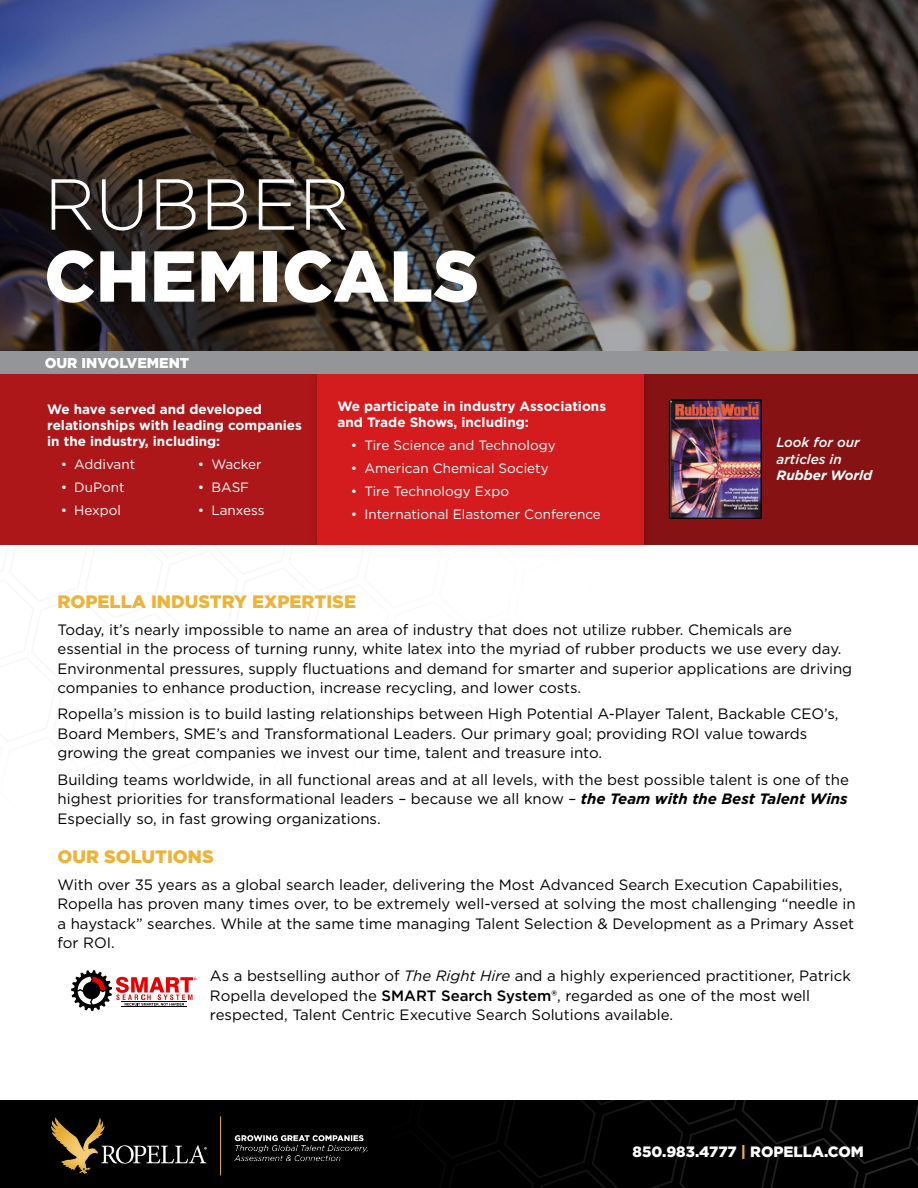
<style>
.page{position:relative;width:918px;height:1188px;background:#fff}
.page>*{position:absolute;margin:0;border:0;box-sizing:border-box;transform-origin:0 0}
.t1{font:900 72px "Gotham";letter-spacing:.005em;color:#fff}
.t2{font:300 72px "Gotham";letter-spacing:.005em;color:#fff}
.t3{font:900 18px "Gotham";color:#edb236}
.t4{font:15px/19.5px "Gotham";color:#000}
.t5{font:900 15px "Gotham";color:#fff}
.t6{font:900 14.25px "Gotham";color:#fff}
.t7{font:13.5px "Gotham";color:#fff}
.t8{font:700 13.5px/16.2px "Gotham";color:#fff}
.t9{font:italic 500 13.5px/16.2px "Gotham";color:#fff}
.t10{font:italic 700 13.5px "Gotham";color:#fff}
.s1{font-weight:700;font-style:italic}
.s2{font-style:italic}
.s3{font-weight:500}
.s4{color:#edb236}
</style>
<div class="page">
<div style="left:0;top:1101px;width:918px;height:87px;background:#000"></div>
<svg style="left:487px;top:1101px;width:431px;height:87px"></svg>
<svg style="left:71px;top:970px;width:122px;height:41px"></svg>
<img style="left:0;top:0;width:918px;height:352px">
<div style="left:0;top:374px;width:317px;height:170px;background:#ad1719"></div>
<div style="left:644px;top:374px;width:274px;height:170px;background:#871214"></div>
<img style="left:672px;top:402px;width:87px;height:114px">
<div style="left:670px;top:400px;width:91px;height:118px;border:1px solid #000"></div>
<div style="left:669px;top:400px;width:93px;height:118px;border:1px solid #000"></div>
<div style="left:309px;top:366px;width:343px;height:186px;background:#000;opacity:.15"></div>
<div style="left:317px;top:374px;width:327px;height:170px;background:#d41c1f"></div>
<img style="left:33px;top:1100px;width:362px;height:76px">
<div style="left:0;top:352px;width:918px;height:22px;background:#939598"></div>
<h1 class="t2" style="left:44px;top:159px;width:307px">RUBBER</h1>
<h1 class="t1" style="left:44px;top:227px;width:436px">CHEMICALS</h1>
<p class="t6" style="left:45px;top:353px;width:146px">OUR INVOLVEMENT</p>
<p class="t8" style="left:47px;top:401px;width:256px">We have served and developed relationships with leading companies in the industry, including:</p>
<p class="t7" style="left:61px;top:456px;width:76px">• Addivant</p>
<p class="t7" style="left:61px;top:479px;width:65px">• DuPont</p>
<p class="t7" style="left:61px;top:502px;width:62px">• Hexpol</p>
<p class="t7" style="left:198px;top:456px;width:65px">• Wacker</p>
<p class="t7" style="left:198px;top:479px;width:53px">• BASF</p>
<p class="t7" style="left:198px;top:502px;width:68px">• Lanxess</p>
<p class="t8" style="left:337px;top:398px;width:270px">We participate in industry Associations and Trade Shows, including:</p>
<p class="t7" style="left:351px;top:436px;width:206px">• Tire Science and Technology</p>
<p class="t7" style="left:351px;top:459px;width:199px">• American Chemical Society</p>
<p class="t7" style="left:351px;top:482px;width:160px">• Tire Technology Expo</p>
<p class="t7" style="left:351px;top:505px;width:251px">• International Elastomer Conference</p>
<p class="t9" style="left:777px;top:434px;width:85px">Look for our articles in</p>
<p class="t10" style="left:777px;top:466px;width:97px">Rubber World</p>
<p class="t3" style="left:58px;top:589px;width:300px">ROPELLA INDUSTRY EXPERTISE</p>
<p class="t4" style="left:58px;top:619px;width:796px">Today, it’s nearly impossible to name an area of industry that does not utilize rubber. Chemicals are essential in the process of turning runny, white latex into the myriad of rubber products we use every day.<br>Environmental pressures, supply fluctuations and demand for smarter and superior applications are driving companies to enhance production, increase recycling, and lower costs.</p>
<p class="t4" style="left:58px;top:704px;width:783px">Ropella’s mission is to build lasting relationships between High Potential A-Player Talent, Backable CEO’s,<br>Board Members, SME’s and Transformational Leaders. Our primary goal; providing ROI value towards growing the great companies we invest our time, talent and treasure into.</p>
<p class="t4" style="left:58px;top:769px;width:793px;text-align:justify">Building teams worldwide, in all functional areas and at all levels, with the best possible talent is one of the highest priorities for transformational leaders – because we all know – <span class="s1">the Team with the Best Talent Wins </span>Especially so, in fast growing organizations.</p>
<p class="t3" style="left:58px;top:844px;width:158px">OUR SOLUTIONS</p>
<p class="t4" style="left:58px;top:874px;width:800px">With over 35 years as a global search leader, delivering the Most Advanced Search Execution Capabilities, Ropella has proven many times over, to be extremely well-versed at solving the most challenging “needle in a haystack” searches. While at the same time managing Talent Selection &amp; Development as a Primary Asset for ROI.</p>
<p class="t4" style="left:210px;top:966px;width:642px;text-indent:-17px"><sub>®</sub> As a bestselling author of <span class="s2">The Right Hire</span> and a highly experienced practitioner, Patrick<br>Ropella developed the <span class="s3">SMART Search System®</span>, regarded as one of the most well respected, Talent Centric Executive Search Solutions available.</p>
<p class="t5" style="left:633px;top:1141px;width:233px">850.983.4777 <span class="s4">|</span> ROPELLA.COM</p>
</div>
